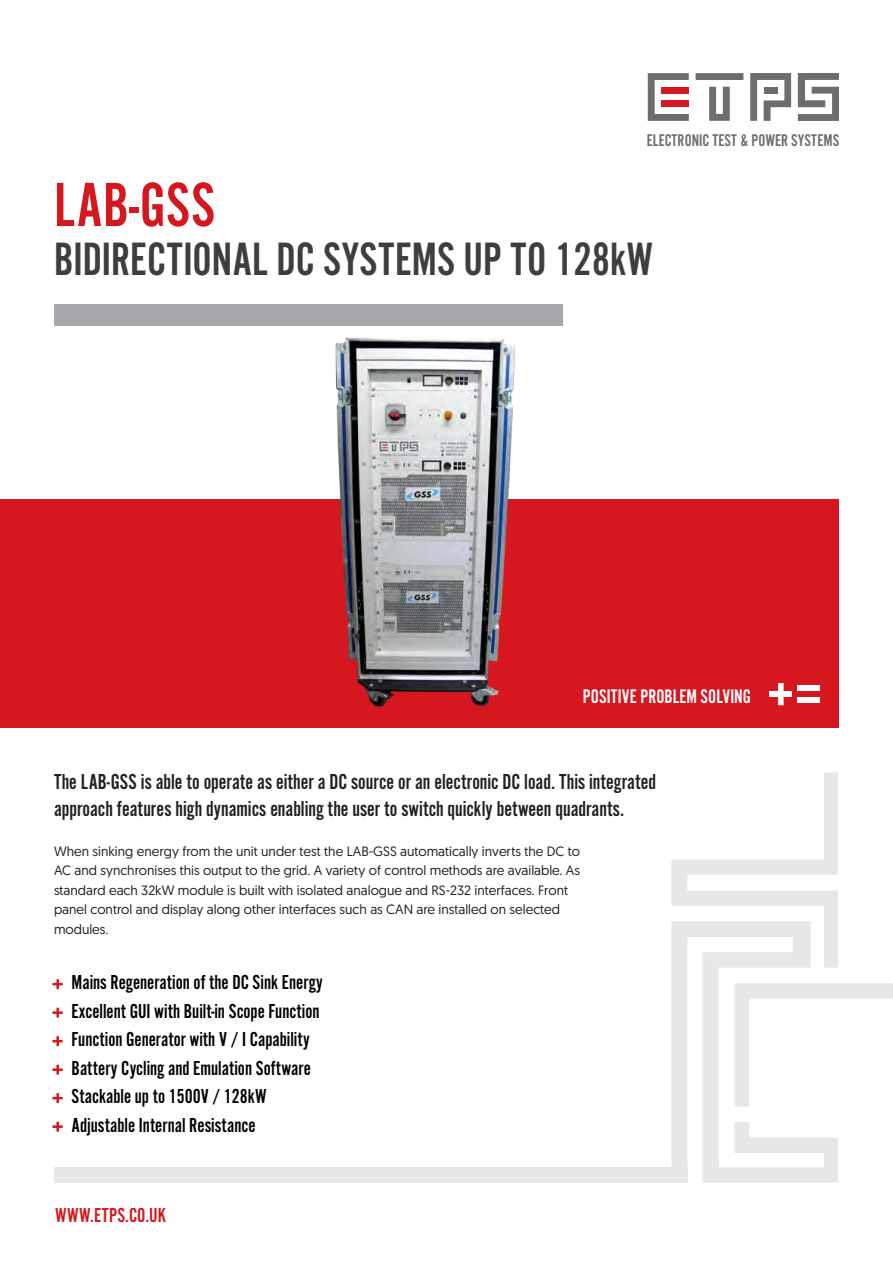
<style>
.page{position:relative;width:893px;height:1263px;background:#fff}
.page>*{position:absolute;margin:0;border:0;box-sizing:border-box;transform-origin:0 0}
.t1{font:64.8px "Alternate Got No 2 D";letter-spacing:.015em;color:#d7171f}
.t2{font:48.6px "Alternate Got No 2 D";color:#3e3e3f}
.t3{font:22.5px/27px "Alternate Got No 2 D";color:#231f20}
.t4{font:21px "Alternate Got No 2 D";color:#000}
.t5{font:21px "Alternate Got No 2 D";letter-spacing:.015em;color:#d7171f}
.t6{font:20.4px "Alternate Got No 2 D";color:#fff}
.t7{font:17.55px "Alternate Got No 2 D";color:#6c6d70}
.t8{font:13.5px/19.5px "Geomanist";color:#231f20}
</style>
<div class="page">
<div style="left:54px;top:304px;width:509px;height:22px;background:#a8a9ad"></div>
<svg style="left:798px;top:73px;width:41px;height:48px"></svg>
<svg style="left:709px;top:87px;width:21px;height:34px"></svg>
<svg style="left:648px;top:73px;width:41px;height:48px"></svg>
<div style="left:661px;top:87px;width:28px;height:7px;background:#d7171f"></div>
<div style="left:661px;top:100px;width:28px;height:7px;background:#d7171f"></div>
<svg style="left:750px;top:73px;width:41px;height:48px"></svg>
<div style="left:696px;top:73px;width:47px;height:7px;background:#6c6d70"></div>
<div style="left:764px;top:87px;width:14px;height:7px;background:#6c6d70"></div>
<div style="left:0;top:500px;width:839px;height:228px;background:#d7171f"></div>
<svg style="left:52px;top:979px;width:11px;height:10px"></svg>
<svg style="left:52px;top:1008px;width:11px;height:10px"></svg>
<svg style="left:52px;top:1036px;width:11px;height:10px"></svg>
<svg style="left:52px;top:1065px;width:11px;height:10px"></svg>
<svg style="left:52px;top:1093px;width:11px;height:10px"></svg>
<svg style="left:52px;top:1122px;width:11px;height:10px"></svg>
<div style="left:769px;top:691px;width:23px;height:6px;background:#fff"></div>
<div style="left:778px;top:683px;width:6px;height:22px;background:#fff"></div>
<div style="left:797px;top:685px;width:22px;height:6px;background:#fff"></div>
<div style="left:797px;top:697px;width:22px;height:6px;background:#fff"></div>
<img style="left:331px;top:337px;width:188px;height:370px">
<div style="left:54px;top:1167px;width:633px;height:16px;background:#e6e7e9"></div>
<svg style="left:671px;top:772px;width:222px;height:411px"></svg>
<p class="t7" style="left:647px;top:131px;width:194px">ELECTRONIC TEST &amp; POWER SYSTEMS</p>
<p class="t1" style="left:54px;top:170px;width:163px">LAB-GSS</p>
<p class="t2" style="left:54px;top:233px;width:601px">BIDIRECTIONAL DC SYSTEMS UP TO 128kW</p>
<p class="t6" style="left:583px;top:686px;width:169px">POSITIVE PROBLEM SOLVING</p>
<p class="t3" style="left:54px;top:769px;width:603px">The LAB-GSS is able to operate as either a DC source or an electronic DC load. This integrated approach features high dynamics enabling the user to switch quickly between quadrants.</p>
<p class="t8" style="left:54px;top:841px;width:528px">When sinking energy from the unit under test the LAB-GSS automatically inverts the DC to AC and synchronises this output to the grid. A variety of control methods are available. As standard each 32kW module is built with isolated analogue and RS-232 interfaces. Front panel control and display along other interfaces such as CAN are installed on selected modules.</p>
<p class="t4" style="left:72px;top:971px;width:253px">Mains Regeneration of the DC Sink Energy</p>
<p class="t4" style="left:72px;top:999px;width:249px">Excellent GUI with Built-in Scope Function</p>
<p class="t4" style="left:72px;top:1028px;width:240px">Function Generator with V / I Capability</p>
<p class="t4" style="left:72px;top:1056px;width:241px">Battery Cycling and Emulation Software</p>
<p class="t4" style="left:72px;top:1085px;width:196px">Stackable up to 1500V / 128kW</p>
<p class="t4" style="left:72px;top:1113px;width:185px">Adjustable Internal Resistance</p>
<p class="t5" style="left:55px;top:1204px;width:112px">WWW.ETPS.CO.UK</p>
</div>
